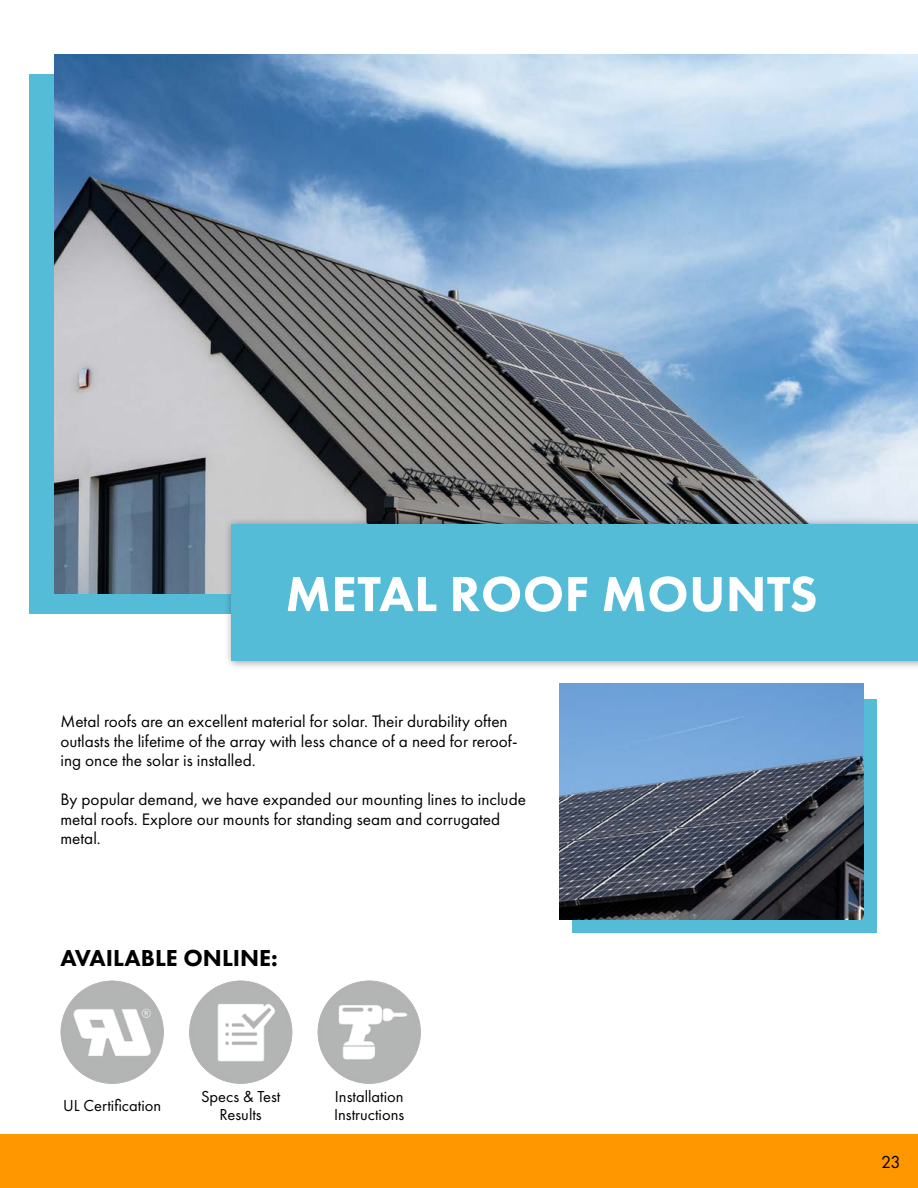
<style>
.page{position:relative;width:918px;height:1188px;background:#fff}
.page>*{position:absolute;margin:0;border:0;box-sizing:border-box;transform-origin:0 0}
.t1{font:800 51px "Futura PT";letter-spacing:.01em;color:#fff}
.t2{font:800 24px "Futura PT";color:#000}
.t3{font:18px "Futura PT";color:#000}
.t4{font:17.25px/19.5px "Futura PT";color:#000}
.t5{font:16.5px/18px "Futura PT";color:#000;text-align:center}
</style>
<div class="page">
<div style="left:0;top:1134px;width:918px;height:54px;background:#ff9700"></div>
<div style="left:572px;top:699px;width:305px;height:234px;background:#55bcd7"></div>
<div style="left:30px;top:74px;width:842px;height:540px;background:#55bcd7"></div>
<img style="left:54px;top:54px;width:864px;height:540px">
<div style="left:224px;top:517px;width:694px;height:153px;background:#000;opacity:.39"></div>
<div style="left:231px;top:524px;width:687px;height:137px;background:#55bcd7"></div>
<img style="left:559px;top:683px;width:305px;height:237px">
<img style="left:61px;top:981px;width:103px;height:103px;border-radius:52px">
<img style="left:189px;top:981px;width:103px;height:103px;border-radius:52px">
<img style="left:318px;top:981px;width:103px;height:103px;border-radius:52px">
<h1 class="t1" style="left:286px;top:562px;width:533px">METAL ROOF MOUNTS</h1>
<p class="t4" style="left:60px;top:712px;width:459px">Metal roofs are an excellent material for solar. Their durability often outlasts the lifetime of the array with less chance of a need for reroof&shy;ing once the solar is installed.</p>
<p class="t4" style="left:60px;top:790px;width:467px">By popular demand, we have expanded our mounting lines to include metal roofs. Explore our mounts for standing seam and corrugated metal.</p>
<h2 class="t2" style="left:60px;top:943px;width:219px">AVAILABLE ONLINE:</h2>
<p class="t5" style="left:63px;top:1096px;width:100px">UL Certification</p>
<p class="t5" style="left:201px;top:1087px;width:81px">Specs &amp; Test<br>Results</p>
<p class="t5" style="left:334px;top:1087px;width:72px;text-align:left">Installation<br>Instructions</p>
<p class="t3" style="left:881px;top:1151px;width:21px">23</p>
</div>
